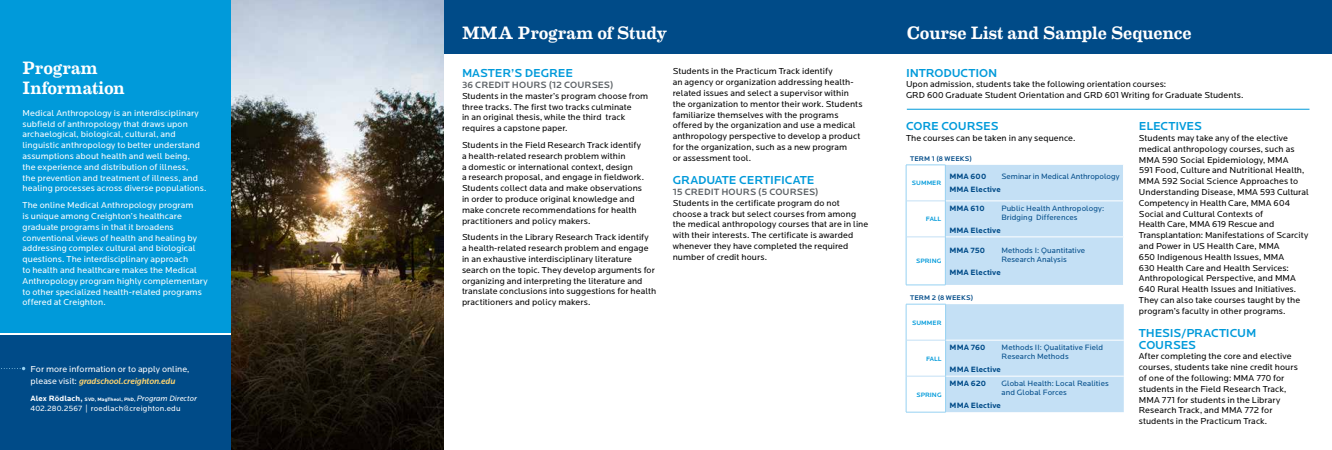
<style>
.page{position:relative;width:1332px;height:450px;background:#fff}
.page>*{position:absolute;margin:0;border:0;box-sizing:border-box;transform-origin:0 0}
.t1{font:500 18px/20px "Eames Century Modern";color:#fff}
.t2{font:500 12px/12px "Locator";letter-spacing:-.01em;color:#009ada}
.t3{font:500 9.5px "Locator";letter-spacing:.005em;color:#5e6367}
.t4{font:9px/10.8px "Locator";letter-spacing:.01em;color:#000}
.t5{font:9px/10.8px "Locator";letter-spacing:.01em;color:#fff}
.t6{font:8px/9px "Locator";letter-spacing:.01em;color:#004b88}
.t7{font:700 8px "Locator";letter-spacing:.005em;color:#004b88}
.t8{font:8px "Locator";letter-spacing:.015em;color:#fff}
.t9{font:500 7px "Locator";letter-spacing:.015em;color:#004b88}
.t10{font:500 6.5px "Locator";letter-spacing:.005em;color:#009ada}
.t11{font:700 5px "Locator";letter-spacing:.02em;color:#fff}
.s1{font-weight:500;font-style:italic;color:#fdd470}
.s2{font-size:8px}
.s3{font-weight:400;font-style:italic;font-size:8px}
</style>
<div class="page">
<div style="left:0;top:0;width:249px;height:332px;background:#009ada"></div>
<div style="left:0;top:335px;width:232px;height:115px;background:#004b88"></div>
<img style="left:232px;top:0;width:212px;height:450px">
<div style="left:444px;top:0;width:888px;height:54px;background:#004b88"></div>
<div style="left:946px;top:165px;width:177px;height:120px;background:#c4e0f5"></div>
<hr style="left:945px;top:200px;width:179px;height:1px;background:#fff">
<hr style="left:945px;top:236px;width:179px;height:1px;background:#fff">
<hr style="left:906px;top:165px;width:39px;height:1px;background:#96d1f2">
<hr style="left:906px;top:165px;width:1px;height:36px;background:#96d1f2">
<hr style="left:945px;top:165px;width:1px;height:36px;background:#96d1f2">
<hr style="left:906px;top:201px;width:1px;height:36px;background:#96d1f2">
<hr style="left:945px;top:201px;width:1px;height:36px;background:#96d1f2">
<hr style="left:906px;top:237px;width:1px;height:48px;background:#96d1f2">
<hr style="left:945px;top:237px;width:1px;height:48px;background:#96d1f2">
<hr style="left:906px;top:285px;width:39px;height:1px;background:#96d1f2">
<hr style="left:906px;top:201px;width:39px;height:1px;background:#c4e0f5">
<hr style="left:906px;top:237px;width:39px;height:1px;background:#c4e0f5">
<svg style="left:1px;top:367px;width:24px;height:3px"></svg>
<div style="left:946px;top:304px;width:178px;height:108px;background:#c4e0f5"></div>
<hr style="left:946px;top:340px;width:178px;height:1px;background:#fff">
<hr style="left:946px;top:376px;width:178px;height:1px;background:#fff">
<hr style="left:906px;top:304px;width:40px;height:1px;background:#96d1f2">
<hr style="left:906px;top:304px;width:1px;height:36px;background:#96d1f2">
<hr style="left:945px;top:304px;width:1px;height:36px;background:#96d1f2">
<hr style="left:906px;top:340px;width:1px;height:36px;background:#96d1f2">
<hr style="left:945px;top:340px;width:1px;height:36px;background:#96d1f2">
<hr style="left:906px;top:376px;width:1px;height:36px;background:#96d1f2">
<hr style="left:945px;top:376px;width:1px;height:36px;background:#96d1f2">
<hr style="left:906px;top:412px;width:40px;height:1px;background:#96d1f2">
<hr style="left:906px;top:340px;width:39px;height:1px;background:#c4e0f5">
<hr style="left:906px;top:376px;width:39px;height:1px;background:#c4e0f5">
<hr style="left:907px;top:109px;width:403px;height:1px;background:#009ada">
<h1 class="t1" style="left:22px;top:57px;width:104px">Program<br>Information</h1>
<p class="t5" style="left:22px;top:108px;width:185px">Medical Anthropology is an interdisciplinary subfield of anthropology that draws upon archaelogical, biological, cultural, and linguistic anthropology to better understand assumptions about health and well being,<br>the experience and distribution of illness,<br>the prevention and treatment of illness, and healing processes across diverse populations.</p>
<p class="t5" style="left:22px;top:200px;width:187px">The online Medical Anthropology program<br>is unique among Creighton’s healthcare graduate programs in that it broadens conventional views of health and healing by addressing complex cultural and biological questions. The interdisciplinary approach<br>to health and healthcare makes the Medical Anthropology program highly complementary to other specialized health-related programs offered at Creighton.</p>
<p class="t5" style="left:31px;top:364px;width:161px;line-height:12px">For more information or to apply online, please visit: <span class="s1">gradschool.creighton.edu</span></p>
<p class="t11" style="left:30px;top:396px;width:168px"><span class="s2">Alex Rödlach,</span> SVD, MagTheol, PhD, <span class="s3">Program Director</span></p>
<p class="t8" style="left:30px;top:404px;width:152px">402.280.2567 | roedlach@creighton.edu</p>
<h1 class="t1" style="left:462px;top:22px;width:207px">MMA Program of Study</h1>
<h1 class="t1" style="left:907px;top:22px;width:286px">Course List and Sample Sequence</h1>
<h2 class="t2" style="left:906px;top:67px;width:93px">INTRODUCTION</h2>
<p class="t4" style="left:906px;top:79px;width:339px">Upon admission, students take the following orientation courses:<br>GRD 600 Graduate Student Orientation and GRD 601 Writing for Graduate Students.</p>
<p class="t4" style="left:673px;top:66px;width:191px">Students in the Practicum Track identify<br>an agency or organization addressing health&shy;related issues and select a supervisor within the organization to mentor their work. Students familiarize themselves with the programs offered by the organization and use a medical anthropology perspective to develop a product for the organization, such as a new program<br>or assessment tool.</p>
<h2 class="t2" style="left:673px;top:174px;width:143px">GRADUATE CERTIFICATE</h2>
<p class="t3" style="left:673px;top:186px;width:147px">15 CREDIT HOURS (5 COURSES)</p>
<p class="t4" style="left:673px;top:198px;width:197px">Students in the certificate program do not choose a track but select courses from among the medical anthropology courses that are in line with their interests. The certificate is awarded whenever they have completed the required number of credit hours.</p>
<h2 class="t2" style="left:462px;top:67px;width:112px">MASTER’S DEGREE</h2>
<p class="t3" style="left:462px;top:79px;width:153px">36 CREDIT HOURS (12 COURSES)</p>
<p class="t4" style="left:462px;top:91px;width:188px">Students in the master’s program choose from three tracks. The first two tracks culminate<br>in an original thesis, while the third track requires a capstone paper.</p>
<p class="t4" style="left:462px;top:140px;width:184px">Students in the Field Research Track identify a health-related research problem within<br>a domestic or international context, design<br>a research proposal, and engage in fieldwork.<br>Students collect data and make observations in order to produce original knowledge and make concrete recommendations for health practitioners and policy makers.</p>
<p class="t4" style="left:462px;top:232px;width:196px">Students in the Library Research Track identify<br>a health-related research problem and engage in an exhaustive interdisciplinary literature search on the topic. They develop arguments for organizing and interpreting the literature and translate conclusions into suggestions for health practitioners and policy makers.</p>
<h2 class="t2" style="left:906px;top:120px;width:94px">CORE COURSES</h2>
<p class="t4" style="left:906px;top:133px;width:171px">The courses can be taken in any sequence.</p>
<h2 class="t2" style="left:1139px;top:120px;width:64px">ELECTIVES</h2>
<p class="t4" style="left:1139px;top:133px;width:171px">Students may take any of the elective medical anthropology courses, such as MMA 590 Social Epidemiology, MMA<br>591 Food, Culture and Nutritional Health, MMA 592 Social Science Approaches to Understanding Disease, MMA 593 Cultural Competency in Health Care, MMA 604<br>Social and Cultural Contexts of<br>Health Care, MMA 619 Rescue and Transplantation: Manifestations of Scarcity and Power in US Health Care, MMA<br>650 Indigenous Health Issues, MMA<br>630 Health Care and Health Services:<br>Anthropological Perspective, and MMA 640 Rural Health Issues and Initiatives.<br>They can also take courses taught by the program’s faculty in other programs.</p>
<h2 class="t2" style="left:1139px;top:327px;width:119px">THESIS/PRACTICUM<br>COURSES</h2>
<p class="t4" style="left:1139px;top:351px;width:160px">After completing the core and elective courses, students take nine credit hours of one of the following: MMA 770 for students in the Field Research Track, MMA 771 for students in the Library Research Track, and MMA 772 for students in the Practicum Track.</p>
<p class="t9" style="left:910px;top:155px;width:63px">TERM 1 (8 WEEKS)</p>
<p class="t10" style="left:912px;top:180px;width:31px">SUMMER</p>
<p class="t7" style="left:949px;top:172px;width:38px">MMA 600</p>
<p class="t6" style="left:1001px;top:172px;width:120px">Seminar in Medical Anthropology</p>
<p class="t7" style="left:949px;top:185px;width:53px">MMA Elective</p>
<p class="t7" style="left:949px;top:204px;width:37px">MMA 610</p>
<p class="t6" style="left:1001px;top:204px;width:104px">Public Health Anthropology:<br>Bridging Differences</p>
<p class="t7" style="left:949px;top:226px;width:53px">MMA Elective</p>
<p class="t10" style="left:926px;top:216px;width:17px">FALL</p>
<p class="t7" style="left:949px;top:246px;width:37px">MMA 750</p>
<p class="t6" style="left:1001px;top:246px;width:85px">Methods I: Quantitative<br>Research Analysis</p>
<p class="t7" style="left:949px;top:268px;width:53px">MMA Elective</p>
<p class="t10" style="left:916px;top:258px;width:27px">SPRING</p>
<p class="t9" style="left:910px;top:294px;width:65px">TERM 2 (8 WEEKS)</p>
<p class="t10" style="left:912px;top:319px;width:31px">SUMMER</p>
<p class="t10" style="left:926px;top:355px;width:17px">FALL</p>
<p class="t7" style="left:950px;top:343px;width:37px">MMA 760</p>
<p class="t6" style="left:1002px;top:343px;width:103px">Methods II: Qualitative Field<br>Research Methods</p>
<p class="t7" style="left:950px;top:365px;width:53px">MMA Elective</p>
<p class="t7" style="left:950px;top:379px;width:38px">MMA 620</p>
<p class="t6" style="left:1002px;top:379px;width:109px">Global Health: Local Realities and Global Forces</p>
<p class="t7" style="left:950px;top:401px;width:53px">MMA Elective</p>
<p class="t10" style="left:916px;top:391px;width:27px">SPRING</p>
</div>
